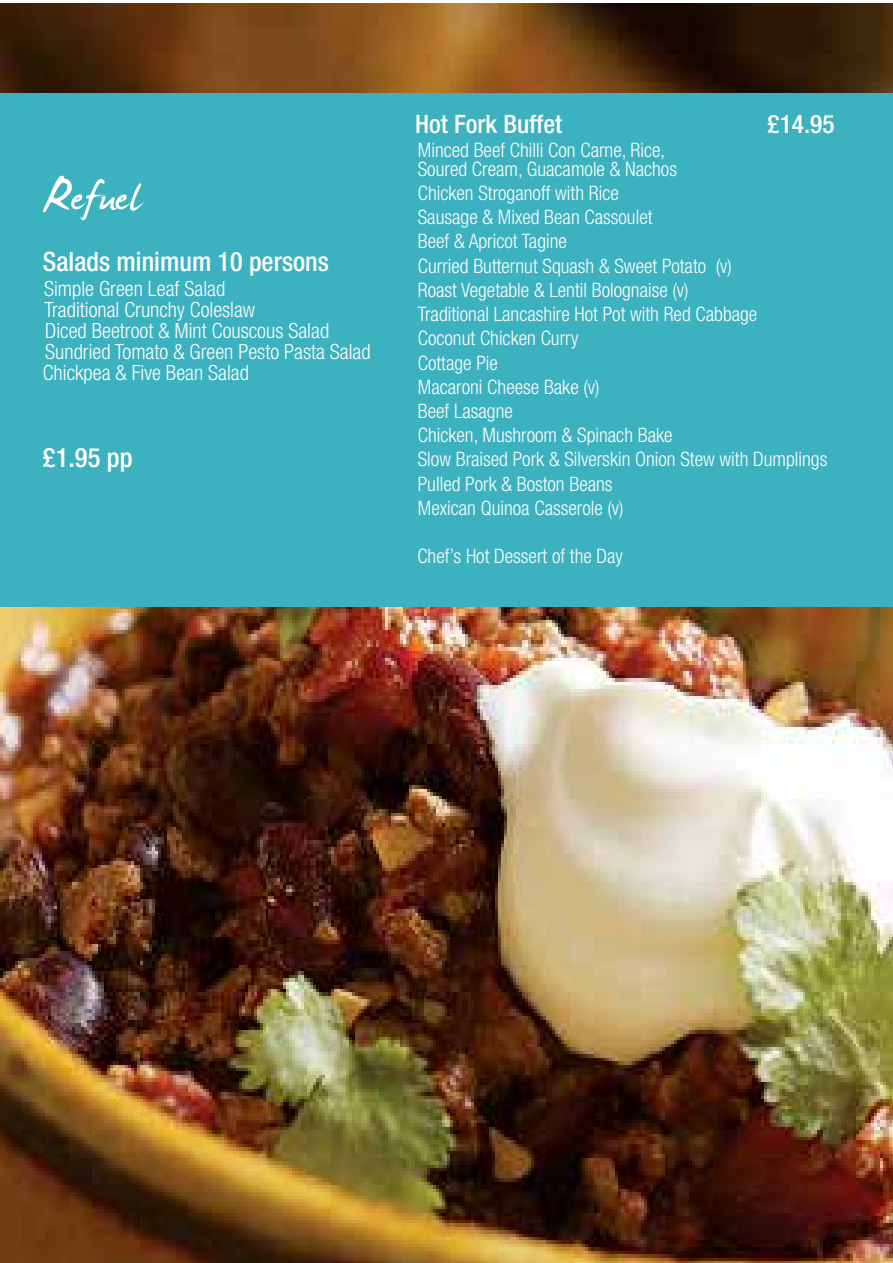
<style>
.page{position:relative;width:893px;height:1263px;background:#fff}
.page>*{position:absolute;margin:0;border:0;box-sizing:border-box;transform-origin:0 0}
.t1{font:67.8px "James Fajardo";color:#fff}
.t2{font:500 condensed 26.7px "Helvetica Neue LT Std";color:#fff}
.t3{font:500 condensed 25.35px "Helvetica Neue LT Std";color:#fff}
.t4{font:300 condensed 21px/21px "Helvetica Neue LT Std";color:#fff}
.t5{font:300 condensed 19.95px/24.2px "Helvetica Neue LT Std";color:#fff}
</style>
<div class="page">
<img style="left:0;top:4px;width:893px;height:1259px">
<div style="left:0;top:94px;width:893px;height:513px;background:#3cb1bf"></div>
<h1 class="t1" style="left:43px;top:163px;width:99px">Refuel</h1>
<h2 class="t2" style="left:43px;top:245px;width:288px">Salads minimum 10 persons</h2>
<p class="t4" style="left:43px;top:278px;width:329px">Simple Green Leaf Salad<br>Traditional Crunchy Coleslaw<br>Diced Beetroot &amp; Mint Couscous Salad<br>Sundried Tomato &amp; Green Pesto Pasta Salad<br>Chickpea &amp; Five Bean Salad</p>
<h2 class="t2" style="left:43px;top:442px;width:91px">£1.95 pp</h2>
<p class="t3" style="left:415px;top:109px;width:149px">Hot Fork Buffet</p>
<p class="t3" style="left:768px;top:109px;width:68px">£14.95</p>
<p class="t5" style="left:418px;top:141px;width:261px;line-height:18.5px">Minced Beef Chilli Con Carne, Rice,<br>Soured Cream, Guacamole &amp; Nachos</p>
<p class="t5" style="left:418px;top:181px;width:411px">Chicken Stroganoff with Rice<br>Sausage &amp; Mixed Bean Cassoulet<br>Beef &amp; Apricot Tagine<br>Curried Butternut Squash &amp; Sweet Potato (v)<br>Roast Vegetable &amp; Lentil Bolognaise (v)<br>Traditional Lancashire Hot Pot with Red Cabbage<br>Coconut Chicken Curry<br>Cottage Pie<br>Macaroni Cheese Bake (v)<br>Beef Lasagne<br>Chicken, Mushroom &amp; Spinach Bake<br>Slow Braised Pork &amp; Silverskin Onion Stew with Dumplings<br>Pulled Pork &amp; Boston Beans<br>Mexican Quinoa Casserole (v)</p>
<p class="t5" style="left:417px;top:544px;width:207px">Chef’s Hot Dessert of the Day</p>
</div>
